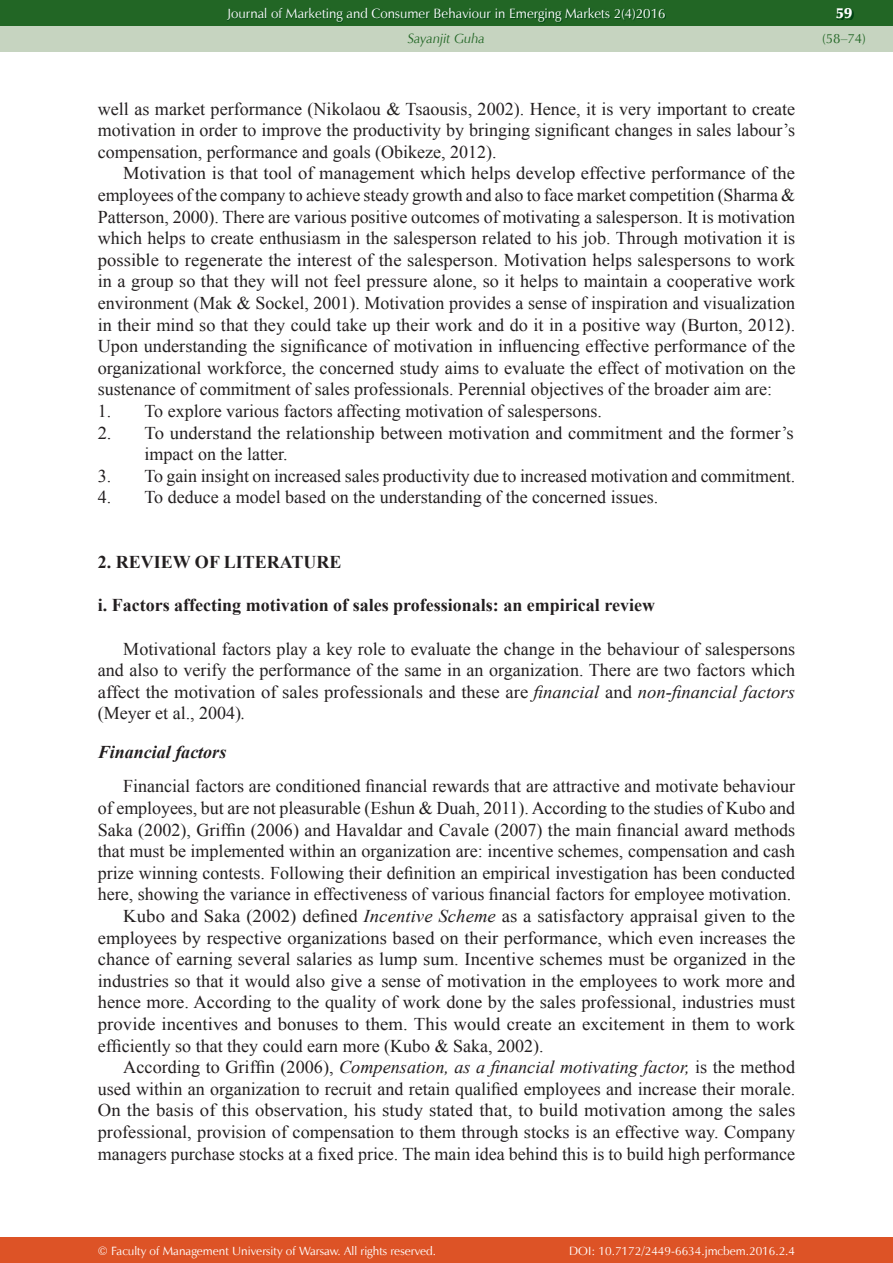
<style>
.page{position:relative;width:893px;height:1263px;background:#fff}
.page>*{position:absolute;margin:0;border:0;box-sizing:border-box;transform-origin:0 0}
.t1{font:18px/21.6px "Times New Roman";color:#231f20;text-align:justify}
.t2{font:18px/21.6px "Times New Roman";color:#231f20;scale:1.04 1}
.t3{font:700 18px "Times New Roman";color:#231f20}
.t4{font:italic 18px "Times New Roman";color:#231f20}
.t5{font:italic 700 18px "Times New Roman";color:#231f20}
.t6{font:15px "Zapf Humnst Ult EU";color:#fff}
.t7{font:13.5px "Zapf Humnst EU";color:#fff}
.t8{font:italic 13.5px "Zapf Humnst EU";color:#226625}
.t9{font:13.5px "Zapf Humnst EU";color:#226625}
.t10{font:12px "Zapf Humnst EU";color:#fff}
.s1{font-style:italic}
.s2{font-style:normal}
</style>
<div class="page">
<div style="left:0;top:0;width:893px;height:51px;background:#c6d4c0"></div>
<div style="left:0;top:1237px;width:893px;height:26px;background:#dd5326"></div>
<div style="left:0;top:0;width:893px;height:26px;background:#226625"></div>
<img style="left:228px;top:9px;width:438px;height:14px">
<img style="left:837px;top:10px;width:16px;height:10px">
<p class="t7" style="left:227px;top:5px;width:440px">Journal of Marketing and Consumer Behaviour in Emerging Markets 2(4)2016</p>
<p class="t8" style="left:408px;top:30px;width:79px">Sayanjit Guha</p>
<p class="t1" style="left:98px;top:98px;width:699px">well as market performance (Nikolaou &amp; Tsaousis, 2002). Hence, it is very important to create motivation in order to improve the productivity by bringing significant changes in sales labour’s compensation, performance and goals (Obikeze, 2012).</p>
<p class="t1" style="left:98px;top:162px;width:699px;text-indent:26px">Motivation is that tool of management which helps develop effective performance of the employees of the company to achieve steady growth and also to face market competition (Sharma &amp; Patterson, 2000). There are various positive outcomes of motivating a salesperson. It is motivation which helps to create enthusiasm in the salesperson related to his job. Through motivation it is possible to regenerate the interest of the salesperson. Motivation helps salespersons to work in a group so that they will not feel pressure alone, so it helps to maintain a cooperative work environment (Mak &amp; Sockel, 2001). Motivation provides a sense of inspiration and visualization in their mind so that they could take up their work and do it in a positive way (Burton, 2012).<br>Upon understanding the significance of motivation in influencing effective performance of the organizational workforce, the concerned study aims to evaluate the effect of motivation on the sustenance of commitment of sales professionals. Perennial objectives of the broader aim are:</p>
<p class="t1" style="left:98px;top:400px;width:506px">1. To explore various factors affecting motivation of salespersons.</p>
<p class="t2" style="left:145px;top:422px;width:626px;text-indent:-47px">2. To understand the relationship between motivation and commitment and the former’s impact on the latter.</p>
<p class="t1" style="left:98px;top:465px;width:699px">3. To gain insight on increased sales productivity due to increased motivation and commitment.</p>
<p class="t1" style="left:98px;top:486px;width:562px">4. To deduce a model based on the understanding of the concerned issues.</p>
<p class="t3" style="left:98px;top:552px;width:245px">2. REVIEW OF LITERATURE</p>
<p class="t3" style="left:98px;top:595px;width:559px">i. Factors affecting motivation of sales professionals: an empirical review</p>
<p class="t1" style="left:98px;top:638px;width:699px;text-indent:26px">Motivational factors play a key role to evaluate the change in the behaviour of salespersons and also to verify the performance of the same in an organization. There are two factors which affect the motivation of sales professionals and these are <span class="s1">financial</span> and <span class="s1">non-financial factors </span>(Meyer et al., 2004)<span class="s1">.</span></p>
<p class="t5" style="left:98px;top:742px;width:130px">Financial factors</p>
<p class="t1" style="left:123px;top:775px;width:673px">Financial factors are conditioned financial rewards that are attractive and motivate behaviour</p>
<p class="t1" style="left:98px;top:797px;width:699px">of employees, but are not pleasurable (Eshun &amp; Duah, 2011). According to the studies of Kubo and</p>
<p class="t1" style="left:98px;top:819px;width:699px">Saka (2002), Griffin (2006) and Havaldar and Cavale (2007) the main financial award methods</p>
<p class="t1" style="left:98px;top:840px;width:699px">that must be implemented within an organization are: incentive schemes, compensation and cash</p>
<p class="t1" style="left:98px;top:862px;width:699px">prize winning contests. Following their definition an empirical investigation has been conducted</p>
<p class="t1" style="left:98px;top:883px;width:695px">here, showing the variance in effectiveness of various financial factors for employee motivation.</p>
<p class="t2" style="left:123px;top:905px;width:647px">Kubo and Saka (2002) defined <span class="s1">Incentive Scheme</span> as a satisfactory appraisal given to the</p>
<p class="t1" style="left:98px;top:927px;width:699px">employees by respective organizations based on their performance, which even increases the</p>
<p class="t1" style="left:98px;top:948px;width:699px">chance of earning several salaries as lump sum. Incentive schemes must be organized in the</p>
<p class="t1" style="left:98px;top:970px;width:699px">industries so that it would also give a sense of motivation in the employees to work more and</p>
<p class="t1" style="left:98px;top:991px;width:699px">hence more. According to the quality of work done by the sales professional, industries must</p>
<p class="t2" style="left:98px;top:1013px;width:672px">provide incentives and bonuses to them. This would create an excitement in them to work</p>
<p class="t1" style="left:98px;top:1035px;width:447px">efficiently so that they could earn more (Kubo &amp; Saka, 2002).</p>
<p class="t4" style="left:123px;top:1057px;width:673px"><span class="s2">According to Griffin (2006),</span> Compensation, as a financial motivating factor, <span class="s2">is the method</span></p>
<p class="t1" style="left:98px;top:1078px;width:699px">used within an organization to recruit and retain qualified employees and increase their morale.</p>
<p class="t2" style="left:98px;top:1099px;width:672px">On the basis of this observation, his study stated that, to build motivation among the sales</p>
<p class="t1" style="left:98px;top:1121px;width:699px">professional, provision of compensation to them through stocks is an effective way. Company</p>
<p class="t1" style="left:98px;top:1143px;width:699px">managers purchase stocks at a fixed price. The main idea behind this is to build high performance</p>
<p class="t6" style="left:836px;top:4px;width:18px">59</p>
<p class="t9" style="left:822px;top:30px;width:45px">(58–74)</p>
<p class="t10" style="left:98px;top:1243px;width:340px">© Faculty of Management University of Warsaw. All rights reserved.</p>
<p class="t10" style="left:569px;top:1243px;width:227px">DOI: 10.7172/2449-6634.jmcbem.2016.2.4</p>
</div>
